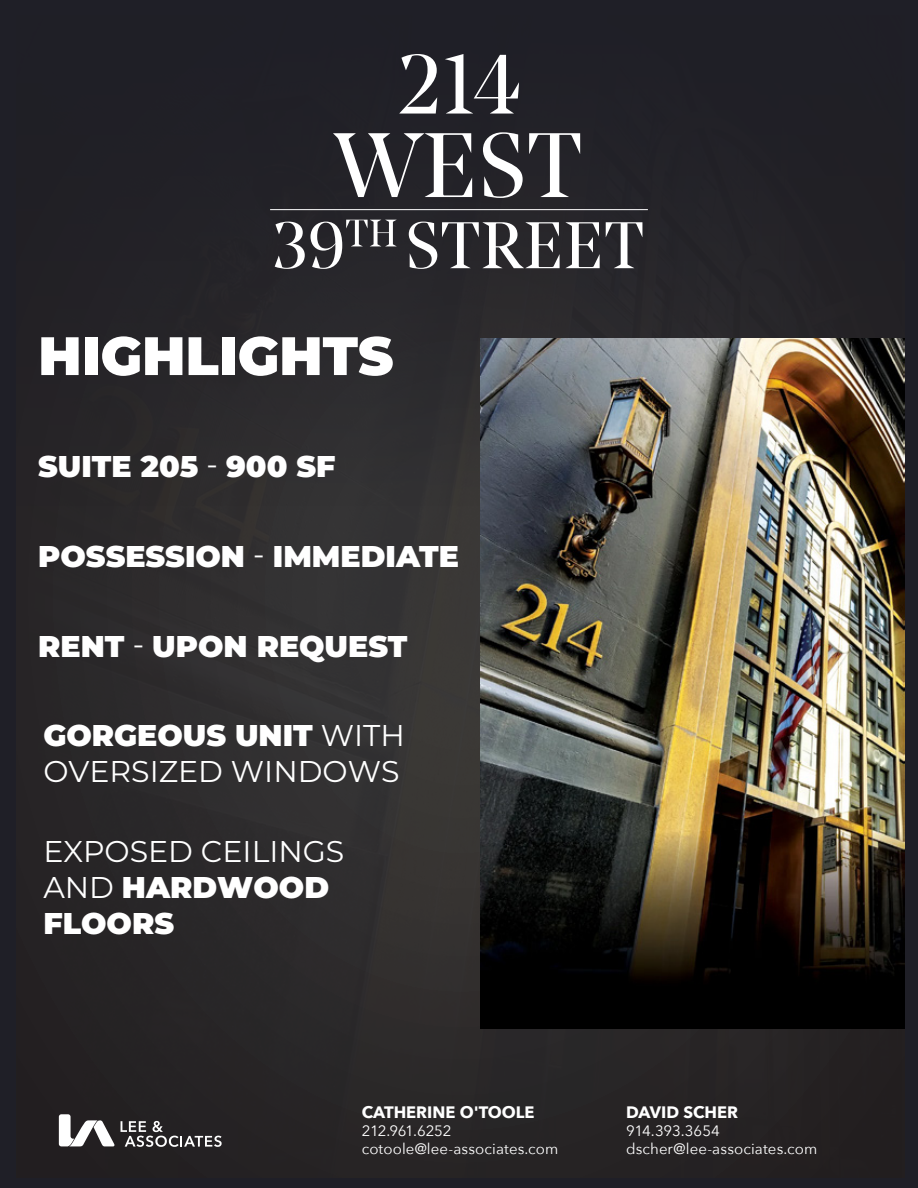
<style>
.page{position:relative;width:918px;height:1188px;background:#1f1f27}
.page>*{position:absolute;margin:0;border:0;box-sizing:border-box;transform-origin:0 0}
.t1{font:900 54px "Montserrat";color:#fff}
.t2{font:30px/36px "Montserrat";color:#fff}
.t3{font:900 30px "Montserrat";color:#fff}
.t4{font:700 16.5px "Avenir Next";color:#fff}
.TXT{font:15px "Avenir Next";letter-spacing:.005em;color:#fff}
.TXT-2{font:15px "Avenir Next";letter-spacing:-.025em;color:#fff}
.s1{font-weight:400}
.s2{font-weight:900}
</style>
<div class="page">
<img style="left:53px;top:508px;width:687px;height:639px">
<svg style="left:275px;top:220px;width:367px;height:49px"></svg>
<svg style="left:333px;top:132px;width:247px;height:66px"></svg>
<svg style="left:399px;top:54px;width:120px;height:60px"></svg>
<hr style="left:270px;top:209px;width:378px;height:1px;background:#fff">
<img style="left:481px;top:338px;width:423px;height:691px">
<svg style="left:121px;top:1121px;width:101px;height:26px"></svg>
<svg style="left:59px;top:1114px;width:56px;height:32px"></svg>
<p class="t1" style="left:38px;top:315px;width:357px">HIGHLIGHTS</p>
<p class="t3" style="left:38px;top:444px;width:299px">SUITE 205 <span class="s1">-</span> 900 SF</p>
<p class="t3" style="left:38px;top:534px;width:422px">POSSESSION <span class="s1">-</span> IMMEDIATE</p>
<p class="t3" style="left:38px;top:623px;width:371px">RENT <span class="s1">-</span> UPON REQUEST</p>
<p class="t2" style="left:43px;top:717px;width:363px"><span class="s2">GORGEOUS UNIT</span> WITH<br>OVERSIZED WINDOWS</p>
<p class="t2" style="left:43px;top:833px;width:303px">EXPOSED CEILINGS<br>AND <span class="s2">HARDWOOD<br>FLOORS</span></p>
<p class="t4" style="left:362px;top:1098px;width:174px">CATHERINE O'TOOLE</p>
<p class="TXT-2" style="left:362px;top:1118px;width:91px">212.961.6252</p>
<p class="TXT" style="left:362px;top:1136px;width:198px">cotoole@lee-associates.com</p>
<p class="t4" style="left:626px;top:1098px;width:114px">DAVID SCHER</p>
<p class="TXT" style="left:626px;top:1118px;width:95px">914.393.3654</p>
<p class="TXT" style="left:626px;top:1136px;width:193px">dscher@lee-associates.com</p>
</div>
